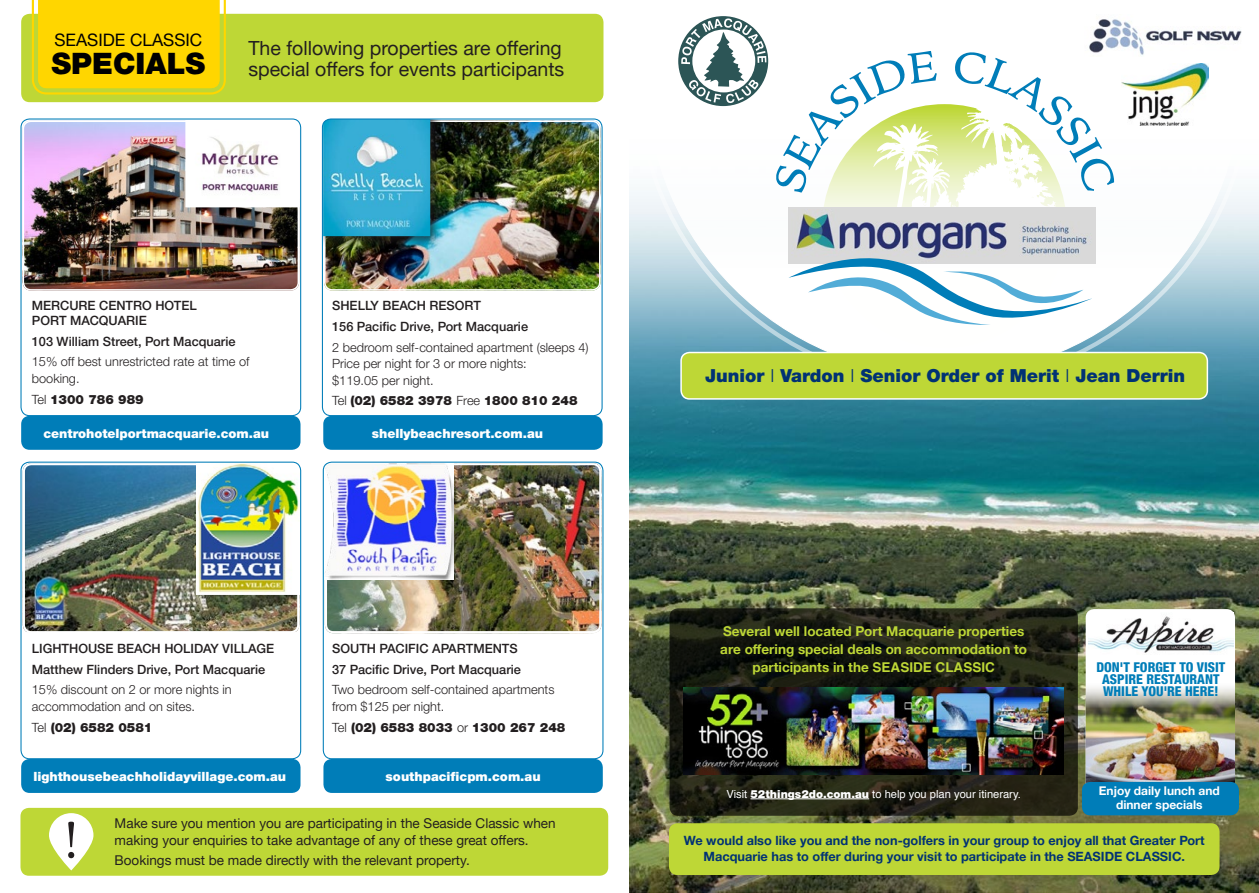
<style>
.page{position:relative;width:1259px;height:893px;background:#fff}
.page>*{position:absolute;margin:0;border:0;box-sizing:border-box;transform-origin:0 0}
.t1{font:54px "Minion Pro";color:#231f20}
.t2{font:900 29.7px "Helvetica Neue LT Std";color:#000}
.t3{font:19.5px/21.6px "Helvetica Neue LTW1 G";color:#231f20}
.t4{font:900 18px "Helvetica Neue LT Std";color:#013274}
.t5{font:17.1px "Helvetica Neue LTW1 G";color:#000}
.t6{font:13.5px/16.2px "Helvetica Neue LTW1 G";color:#231f20}
.t7{font:700 13.5px/18px "Helvetica Neue LTW1 G";color:#bed736;text-align:center}
.t8{font:800 condensed 13.5px/12px "Helvetica Neue LTW1 G";color:#007db8;text-align:center}
.t9{font:300 12.75px/16.5px "Helvetica Neue LT Std";color:#231f20}
.t10{font:500 12.75px/20.7px "Helvetica Neue LTW1 G";color:#231f20}
.t11{font:700 12.75px/16.5px "Helvetica Neue LTW1 G";color:#013274;text-align:center}
.t12{font:900 12.75px "Helvetica Neue LT Std";color:#fff}
.t13{font:900 12.75px "Helvetica Neue LT Std";color:#231f20}
.t14{font:700 12px/13.5px "Helvetica Neue LTW1 G";color:#fff;text-align:center}
.t15{font:11.1px "Helvetica";color:#fff}
.s1{font-weight:300}
.s2{font-family:"Helvetica"}
.s3{font-family:"Helvetica Neue LT Std";font-weight:900}
</style>
<div class="page">
<img style="left:327px;top:121px;width:273px;height:168px">
<div style="left:324px;top:121px;width:276px;height:170px;border:2px solid #fff;border-radius:8px"></div>
<img style="left:325px;top:463px;width:276px;height:170px">
<div style="left:325px;top:463px;width:276px;height:170px;border:2px solid #fff;border-radius:7px"></div>
<img style="left:23px;top:463px;width:276px;height:169px">
<div style="left:23px;top:463px;width:276px;height:170px;border:2px solid #fff;border-radius:7px"></div>
<img style="left:23px;top:121px;width:276px;height:167px">
<div style="left:23px;top:121px;width:276px;height:170px;border:2px solid #fff;border-radius:8px"></div>
<div style="left:21px;top:14px;width:582px;height:88px;background:#bed736;border-radius:9px"></div>
<svg style="left:32px;top:0;width:194px;height:95px;background:#f9d606"></svg>
<img style="left:629px;top:190px;width:630px;height:702px">
<svg style="left:636px;top:190px;width:616px;height:196px;background:#93bece"></svg>
<svg style="left:669px;top:608px;width:409px;height:208px;background:#1e2013"></svg>
<div style="left:20px;top:808px;width:588px;height:68px;background:#bed736;border-radius:9px"></div>
<img style="left:185px;top:119px;width:115px;height:88px">
<div style="left:20px;top:118px;width:281px;height:298px;border:1px solid #007db8;border-radius:9px"></div>
<img style="left:196px;top:462px;width:104px;height:133px">
<div style="left:20px;top:462px;width:281px;height:297px;border:1px solid #007db8;border-radius:9px"></div>
<img style="left:325px;top:463px;width:129px;height:117px">
<div style="left:323px;top:462px;width:280px;height:297px;border:1px solid #007db8;border-radius:9px"></div>
<div style="left:322px;top:119px;width:120px;height:129px;background:#231f20;opacity:.75"></div>
<img style="left:323px;top:119px;width:107px;height:117px">
<div style="left:322px;top:118px;width:280px;height:298px;border:1px solid #007db8;border-radius:9px"></div>
<svg style="left:646px;top:63px;width:596px;height:313px"></svg>
<img style="left:684px;top:687px;width:379px;height:88px">
<div style="left:822px;top:104px;width:244px;height:245px;background:#fffffe;border-radius:122px"></div>
<svg style="left:655px;top:16px;width:459px;height:215px"></svg>
<div style="left:788px;top:207px;width:308px;height:56px;background:#d9d9d9"></div>
<img style="left:796px;top:213px;width:291px;height:36px">
<svg style="left:788px;top:249px;width:305px;height:79px"></svg>
<hr style="left:750px;top:798px;width:119px;height:1px;background:#fff">
<img style="left:1085px;top:16px;width:157px;height:41px">
<img style="left:1121px;top:64px;width:87px;height:61px">
<svg style="left:49px;top:813px;width:44px;height:57px;fill:#fff"></svg>
<div style="left:21px;top:416px;width:279px;height:34px;background:#007db8;border-radius:9px"></div>
<div style="left:21px;top:759px;width:279px;height:34px;background:#007db8;border-radius:9px"></div>
<div style="left:323px;top:759px;width:280px;height:34px;background:#007db8;border-radius:9px"></div>
<div style="left:323px;top:416px;width:279px;height:34px;background:#007db8;border-radius:9px"></div>
<div style="left:681px;top:352px;width:526px;height:47px;background:#bed736;border-radius:9px"></div>
<div style="left:680px;top:352px;width:528px;height:48px;border:2px solid #fff;border-radius:9px"></div>
<div style="left:669px;top:823px;width:550px;height:52px;background:#bed736;border-radius:9px"></div>
<div style="left:1085px;top:609px;width:150px;height:206px;background:#fff;border-radius:9px"></div>
<img style="left:1085px;top:681px;width:150px;height:102px">
<img style="left:1088px;top:616px;width:145px;height:37px">
<div style="left:1082px;top:782px;width:157px;height:33px;background:#007db8;border-radius:9px"></div>
<h3 class="t5" style="left:54px;top:29px;width:149px">SEASIDE CLASSIC</h3>
<h2 class="t2" style="left:52px;top:45px;width:155px">SPECIALS</h2>
<h3 class="t3" style="left:248px;top:37px;width:317px">The following properties are offering special offers for events participants</h3>
<p class="t10" style="left:32px;top:298px;width:166px;line-height:15px">MERCURE CENTRO HOTEL<br>PORT MACQUARIE</p>
<p class="t10" style="left:32px;top:331px;width:205px">103 William Street, Port Macquarie</p>
<p class="t9" style="left:32px;top:353px;width:219px">15% off best unrestricted rate at time of booking.</p>
<p class="t13" style="left:32px;top:392px;width:113px"><span class="s1">Tel</span> 1300 786 989</p>
<p class="t10" style="left:332px;top:295px;width:197px">SHELLY BEACH RESORT<br>156 Pacific Drive, Port Macquarie</p>
<p class="t9" style="left:332px;top:338px;width:258px">2 bedroom self-contained apartment (sleeps 4)<br>Price per night for 3 or more nights:<br>$119.05 per night.</p>
<p class="t13" style="left:332px;top:393px;width:247px"><span class="s1">Tel</span> (02) 6582 3978 <span class="s1">Free</span> 1800 810 248</p>
<p class="t12" style="left:43px;top:426px;width:227px">centrohotelportmacquarie.com.au</p>
<p class="t12" style="left:372px;top:426px;width:173px">shellybeachresort.com.au</p>
<p class="t10" style="left:32px;top:638px;width:244px">LIGHTHOUSE BEACH HOLIDAY VILLAGE<br>Matthew Flinders Drive, Port Macquarie</p>
<p class="t9" style="left:32px;top:681px;width:201px">15% discount on 2 or more nights in accommodation and on sites.</p>
<p class="t13" style="left:32px;top:719px;width:122px"><span class="s1">Tel</span> (02) 6582 0581</p>
<p class="t10" style="left:332px;top:638px;width:190px">SOUTH PACIFIC APARTMENTS<br>37 Pacific Drive, Port Macquarie</p>
<p class="t9" style="left:332px;top:681px;width:224px">Two bedroom self-contained apartments from $125 per night.</p>
<p class="t13" style="left:332px;top:719px;width:235px"><span class="s1">Tel</span> (02) 6583 8033 <span class="s1">or</span> 1300 267 248</p>
<p class="t12" style="left:33px;top:769px;width:254px">lighthousebeachholidayvillage.com.au</p>
<p class="t12" style="left:386px;top:769px;width:156px">southpacificpm.com.au</p>
<h1 class="t1" style="left:64px;top:804px;width:16px">!</h1>
<p class="t6" style="left:115px;top:815px;width:442px">Make sure you mention you are participating in the Seaside Classic when making your enquiries to take advantage of any of these great offers.</p>
<p class="t6" style="left:115px;top:852px;width:357px">Bookings must be made directly with the relevant property.</p>
<h3 class="t4" style="left:705px;top:365px;width:481px">Junior <span class="s1">I</span> Vardon <span class="s1">I</span> Senior Order of Merit <span class="s1">I</span> Jean Derrin</h3>
<p class="t7" style="left:720px;top:622px;width:308px">Several well located Port Macquarie properties are offering special deals on accommodation to participants in the <span class="s2">SEASIDE CLASSIC</span></p>
<p class="t15" style="left:726px;top:785px;width:296px">Visit <span class="s3">52things2do.com.au</span> to help you plan your itinerary.</p>
<p class="t8" style="left:1096px;top:661px;width:130px">DON'T FORGET TO VISIT<br>ASPIRE RESTAURANT<br>WHILE YOU'RE HERE!</p>
<p class="t14" style="left:1098px;top:784px;width:123px">Enjoy daily lunch and dinner specials</p>
<p class="t11" style="left:684px;top:832px;width:522px">We would also like you and the non-golfers in your group to enjoy all that Greater Port<br>Macquarie has to offer during your visit to participate in the SEASIDE CLASSIC.</p>
</div>
